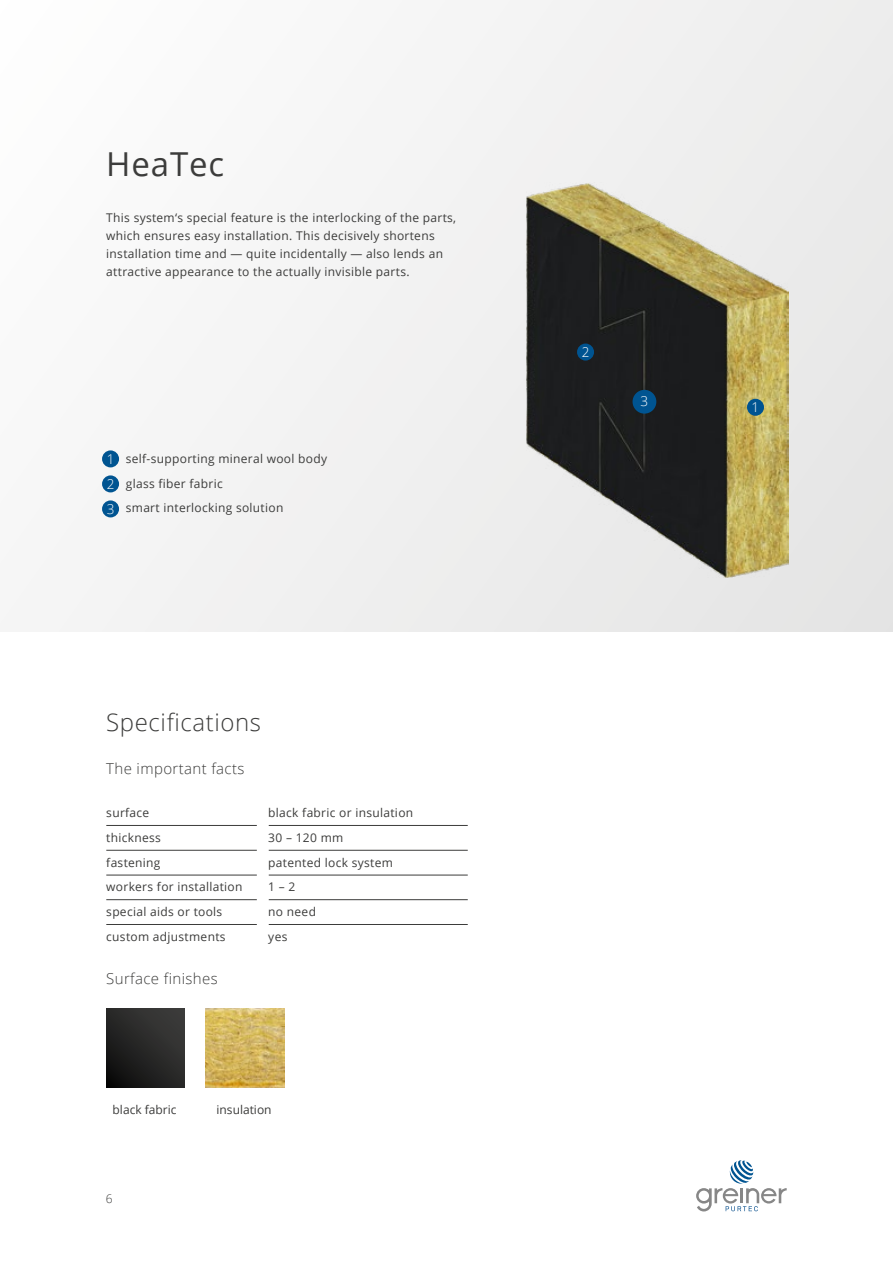
<style>
.page{position:relative;width:893px;height:1263px;background:#fff}
.page>*{position:absolute;margin:0;border:0;box-sizing:border-box;transform-origin:0 0}
.t1{font:33px "Open Sans";letter-spacing:.025em;color:#3c3c3b}
.t2{font:300 24px "Open Sans";letter-spacing:.025em;color:#3c3c3b}
.t3{font:300 15px "Open Sans";letter-spacing:.025em;color:#3c3c3b}
.t4{font:300 13.5px/25px "Open Sans";color:#fff;text-align:justify}
.t5{font:12px/18px "Open Sans";letter-spacing:.025em;color:#3c3c3b}
.t6{font:12px "Open Sans";color:#3c3c3b}
.t7{font:300 12px "Open Sans";color:#3c3c3b}
</style>
<div class="page">
<div style="left:0;top:0;width:893px;height:631px;background:#f3f3f3"></div>
<svg style="left:106px;top:1009px;width:79px;height:78px;background:#262625"></svg>
<svg style="left:696px;top:1160px;width:91px;height:51px"></svg>
<div style="left:102px;top:450px;width:17px;height:17px;background:#005491;border-radius:50%"></div>
<div style="left:102px;top:475px;width:17px;height:17px;background:#005491;border-radius:50%"></div>
<div style="left:102px;top:500px;width:17px;height:17px;background:#005491;border-radius:50%"></div>
<hr style="left:106px;top:825px;width:151px;height:1px;background:#3c3c3b">
<hr style="left:106px;top:850px;width:151px;height:1px;background:#3c3c3b">
<hr style="left:106px;top:875px;width:151px;height:1px;background:#3c3c3b">
<hr style="left:269px;top:825px;width:199px;height:1px;background:#3c3c3b">
<hr style="left:269px;top:850px;width:199px;height:1px;background:#3c3c3b">
<hr style="left:269px;top:875px;width:199px;height:1px;background:#3c3c3b">
<img style="left:526px;top:183px;width:262px;height:394px">
<div style="left:577px;top:344px;width:17px;height:17px;background:#005491;border-radius:50%"></div>
<div style="left:747px;top:399px;width:17px;height:17px;background:#005491;border-radius:50%"></div>
<div style="left:632px;top:390px;width:24px;height:24px;background:#005491;border-radius:50%"></div>
<hr style="left:106px;top:899px;width:151px;height:1px;background:#3c3c3b">
<hr style="left:106px;top:924px;width:151px;height:1px;background:#3c3c3b">
<hr style="left:269px;top:899px;width:199px;height:1px;background:#3c3c3b">
<hr style="left:269px;top:924px;width:199px;height:1px;background:#3c3c3b">
<img style="left:206px;top:1009px;width:78px;height:78px">
<h1 class="t1" style="left:106px;top:142px;width:119px">HeaTec</h1>
<p class="t5" style="left:106px;top:208px;width:351px">This system‘s special feature is the interlocking of the parts, which ensures easy installation. This decisively shortens installation time and — quite incidentally — also lends an attractive appearance to the actually invisible parts.</p>
<p class="t4" style="left:107px;top:446px;width:9px">1<br>2<br>3</p>
<p class="t5" style="left:126px;top:446px;width:203px;line-height:24.8px">self-supporting mineral wool body glass fiber fabric<br>smart interlocking solution</p>
<h2 class="t2" style="left:106px;top:705px;width:156px">Specifications</h2>
<p class="t3" style="left:106px;top:759px;width:140px">The important facts</p>
<p class="t5" style="left:106px;top:803px;width:44px">surface</p>
<p class="t5" style="left:268px;top:803px;width:146px">black fabric or insulation</p>
<p class="t5" style="left:106px;top:828px;width:56px">thickness</p>
<p class="t5" style="left:268px;top:828px;width:76px">30 – 120 mm</p>
<p class="t5" style="left:106px;top:853px;width:56px">fastening</p>
<p class="t5" style="left:268px;top:853px;width:126px">patented lock system</p>
<p class="t5" style="left:106px;top:878px;width:138px">workers for installation</p>
<p class="t5" style="left:268px;top:878px;width:29px">1 – 2</p>
<p class="t5" style="left:106px;top:902px;width:118px">special aids or tools</p>
<p class="t5" style="left:268px;top:902px;width:49px">no need</p>
<p class="t5" style="left:106px;top:927px;width:121px">custom adjustments</p>
<p class="t5" style="left:268px;top:927px;width:21px">yes</p>
<p class="t3" style="left:106px;top:968px;width:113px">Surface finishes</p>
<p class="t6" style="left:113px;top:1101px;width:65px">black fabric</p>
<p class="t7" style="left:106px;top:1190px;width:8px">6</p>
<p class="t6" style="left:217px;top:1101px;width:57px">insulation</p>
<p class="t4" style="left:582px;top:339px;width:9px">2</p>
<p class="t4" style="left:641px;top:389px;width:9px">3</p>
<p class="t4" style="left:752px;top:394px;width:9px">1</p>
</div>
